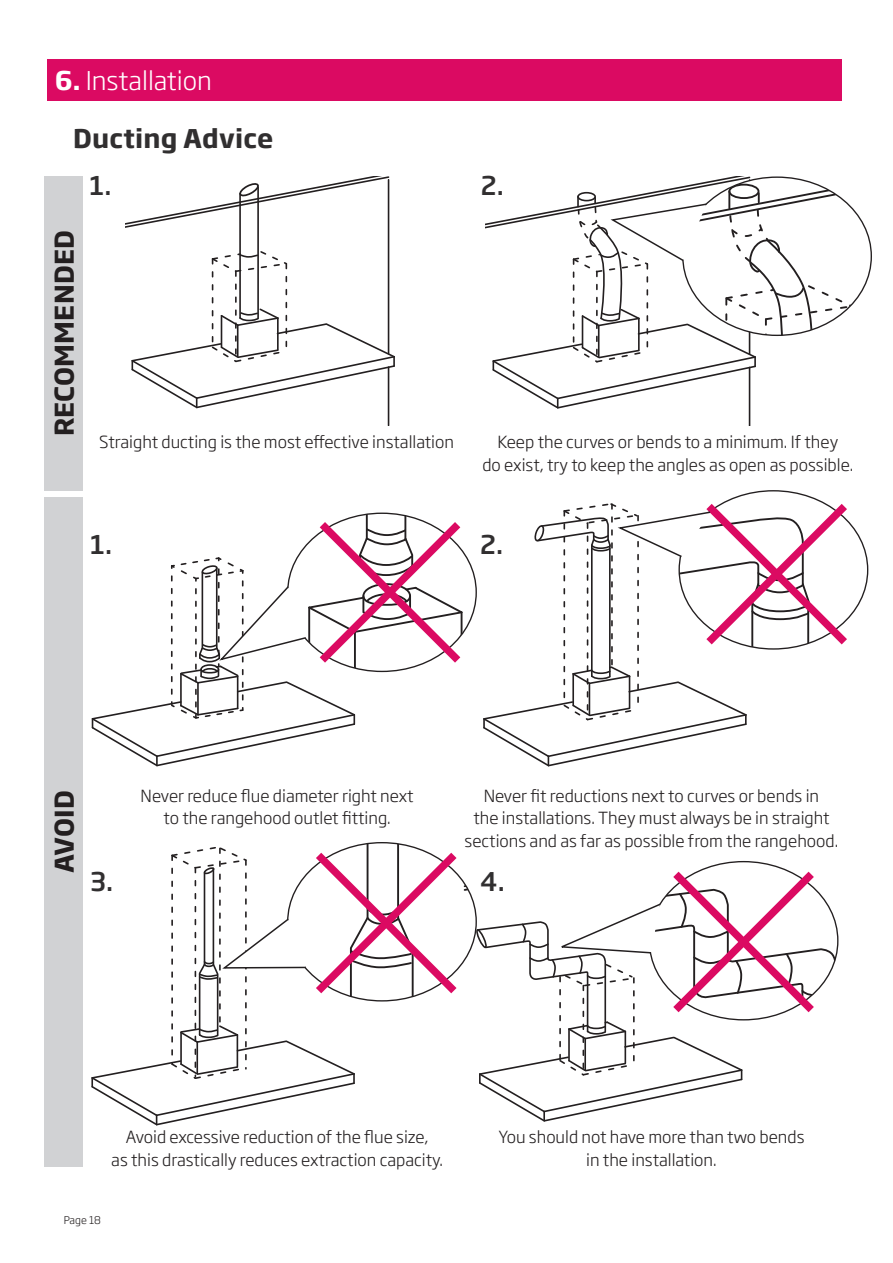
<style>
.page{position:relative;width:893px;height:1263px;background:#fff}
.page>*{position:absolute;margin:0;border:0;box-sizing:border-box;transform-origin:0 0}
.t1{font:700 25.5px "Soho Gothic Std";letter-spacing:.01em;color:#231f20}
.t2{font:300 25.5px "Soho Gothic Pro";color:#fff}
.t3{font:700 25.5px "Soho Gothic Pro";letter-spacing:.01em;color:#312f30}
.t4{font:500 25.5px "Soho Gothic Pro";color:#312f30}
.t5{font:300 16.5px/22.5px "Soho Gothic Pro";color:#231f20;text-align:center}
.t6{font:300 10.5px "Soho Gothic Pro";letter-spacing:-.01em;color:#231f20}
.s1{font-weight:700}
</style>
<div class="page">
<hr style="left:404px;top:513px;width:2px;height:27px;background:#231f20">
<svg style="left:91px;top:514px;width:377px;height:253px"></svg>
<svg style="left:483px;top:496px;width:372px;height:271px"></svg>
<svg style="left:91px;top:843px;width:746px;height:283px"></svg>
<hr style="left:749px;top:367px;width:1px;height:58px;background:#231f20">
<hr style="left:239px;top:193px;width:2px;height:125px;background:#231f20">
<hr style="left:257px;top:187px;width:2px;height:131px;background:#231f20">
<svg style="left:131px;top:250px;width:264px;height:159px"></svg>
<svg style="left:126px;top:176px;width:264px;height:54px"></svg>
<hr style="left:388px;top:180px;width:1px;height:174px;background:#231f20">
<hr style="left:388px;top:367px;width:1px;height:58px;background:#231f20">
<svg style="left:485px;top:176px;width:369px;height:234px"></svg>
<div style="left:45px;top:176px;width:38px;height:314px;background:#d1d2d4"></div>
<div style="left:45px;top:497px;width:38px;height:669px;background:#d1d2d4"></div>
<div style="left:47px;top:60px;width:791px;height:41px;background:#db0a62"></div>
<h1 class="t2" style="left:55px;top:61px;width:158px"><span class="s1">6.</span> Installation</h1>
<h1 class="t3" style="left:73px;top:118px;width:202px">Ducting Advice</h1>
<h1 class="t1" style="left:48px;top:436px;width:207px;rotate:-90deg">RECOMMENDED</h1>
<h1 class="t4" style="left:89px;top:166px;width:24px">1.</h1>
<h1 class="t4" style="left:481px;top:166px;width:25px">2.</h1>
<p class="t5" style="left:99px;top:430px;width:356px">Straight ducting is the most effective installation</p>
<p class="t5" style="left:482px;top:430px;width:373px">Keep the curves or bends to a minimum. If they<br>do exist, try to keep the angles as open as possible.</p>
<h1 class="t4" style="left:90px;top:525px;width:24px">1.</h1>
<h1 class="t4" style="left:480px;top:525px;width:25px">2.</h1>
<h1 class="t1" style="left:48px;top:873px;width:84px;rotate:-90deg">AVOID</h1>
<h1 class="t4" style="left:90px;top:861px;width:25px">3.</h1>
<p class="t5" style="left:141px;top:783px;width:275px">Never reduce flue diameter right next to the rangehood outlet fitting.</p>
<p class="t5" style="left:465px;top:783px;width:375px">Never fit reductions next to curves or bends in<br>the installations. They must always be in straight sections and as far as possible from the rangehood.</p>
<h1 class="t4" style="left:480px;top:861px;width:26px">4.</h1>
<p class="t5" style="left:111px;top:1125px;width:333px">Avoid excessive reduction of the flue size,<br>as this drastically reduces extraction capacity.</p>
<p class="t5" style="left:498px;top:1125px;width:308px">You should not have more than two bends in the installation.</p>
<p class="t6" style="left:64px;top:1212px;width:39px">Page 18</p>
</div>
